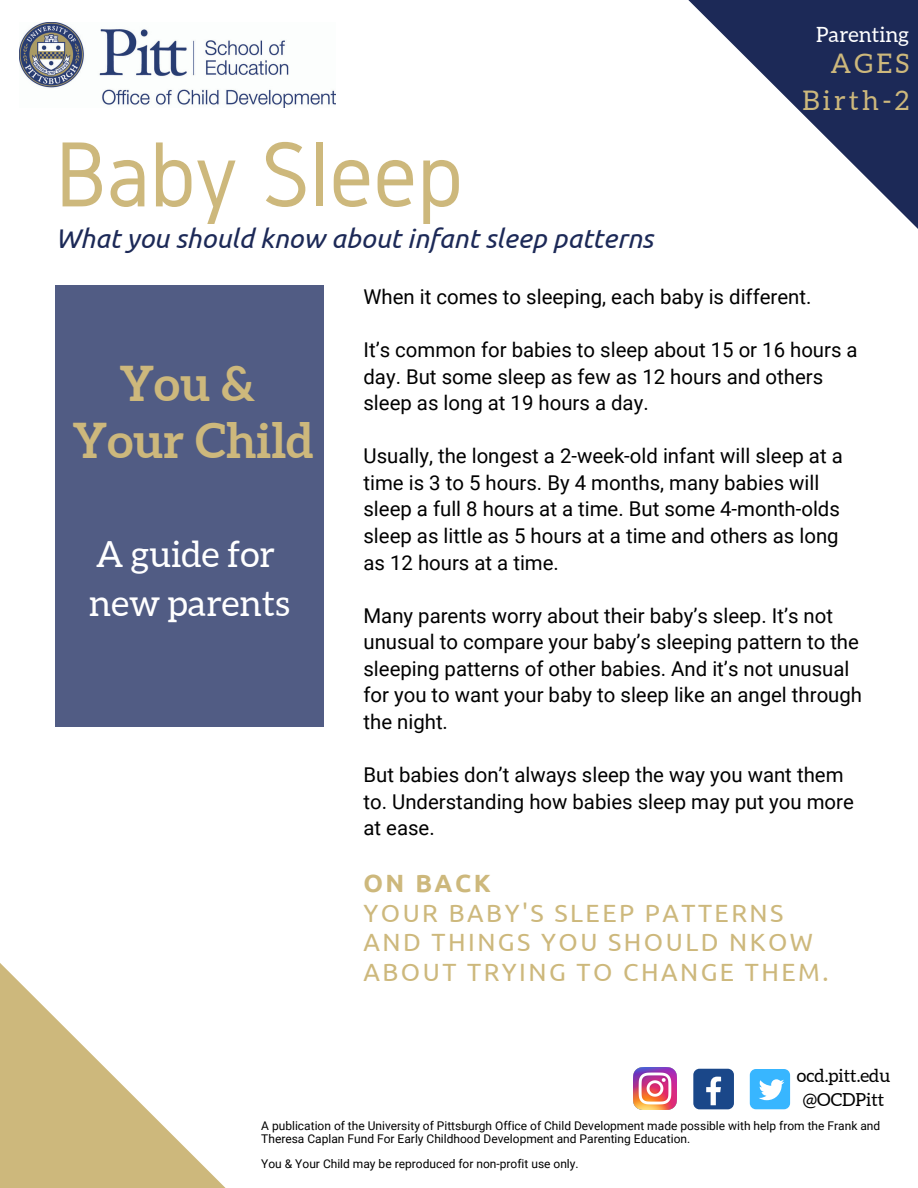
<style>
.page{position:relative;width:918px;height:1188px;background:#fff}
.page>*{position:absolute;margin:0;border:0;box-sizing:border-box;transform-origin:0 0}
.t1{font:96px "Gidole";color:#cdb87c}
.t2{font:700 48px/57.2px "Aleo";color:#cdb87c;text-align:center}
.t3{font:36px/49.5px "Aleo";color:#fff}
.t4{font:italic 27px "Ubuntu";color:#1c2957}
.t5{font:27px/37.2px "Aleo";letter-spacing:.125em;color:#cdb87c;text-align:right}
.t6{font:24.9px/29.7px "Ubuntu";letter-spacing:.1em;color:#cdb87c}
.t7{font:700 24.9px "Ubuntu";letter-spacing:.1em;color:#cdb87c}
.t8{font:21px "Aleo";color:#fff}
.t9{font:20.4px/26.5px "Roboto";color:#000}
.t10{font:18px/24.8px "Aleo";color:#000;text-align:center}
.t11{font:12px/12.8px "Roboto";color:#000}
</style>
<div class="page">
<svg style="left:688px;top:0;width:230px;height:229px"></svg>
<div style="left:55px;top:285px;width:268px;height:441px;background:#515c84"></div>
<img style="left:20px;top:22px;width:316px;height:86px">
<svg style="left:0;top:963px;width:226px;height:225px"></svg>
<div style="left:750px;top:1069px;width:40px;height:40px;background:#38b6ff;border-radius:6px"></div>
<svg style="left:759px;top:1079px;width:25px;height:21px"></svg>
<div style="left:693px;top:1069px;width:41px;height:40px;background:#1a4789;border-radius:6px"></div>
<svg style="left:706px;top:1077px;width:15px;height:28px"></svg>
<img style="left:634px;top:1067px;width:42px;height:43px">
<p class="t8" style="left:816px;top:22px;width:95px">Parenting</p>
<h1 class="t1" style="left:55px;top:122px;width:409px">Baby Sleep</h1>
<h3 class="t4" style="left:55px;top:223px;width:599px">What you should know about infant sleep patterns</h3>
<h3 class="t5" style="left:803px;top:45px;width:108px">AGES<br>Birth-2</h3>
<h2 class="t2" style="left:73px;top:355px;width:243px">You &amp;<br>Your Child</h2>
<h3 class="t3" style="left:89px;top:529px;width:202px">A guide for new parents</h3>
<p class="t9" style="left:363px;top:284px;width:449px">When it comes to sleeping, each baby is different.</p>
<p class="t9" style="left:363px;top:337px;width:496px">It’s common for babies to sleep about 15 or 16 hours a day. But some sleep as few as 12 hours and others sleep as long at 19 hours a day.</p>
<p class="t9" style="left:363px;top:443px;width:481px">Usually, the longest a 2-week-old infant will sleep at a time is 3 to 5 hours. By 4 months, many babies will sleep a full 8 hours at a time. But some 4-month-olds sleep as little as 5 hours at a time and others as long as 12 hours at a time.</p>
<p class="t9" style="left:363px;top:602px;width:500px">Many parents worry about their baby’s sleep. It’s not unusual to compare your baby’s sleeping pattern to the sleeping patterns of other babies. And it’s not unusual for you to want your baby to sleep like an angel through the night.</p>
<p class="t9" style="left:363px;top:762px;width:492px">But babies don’t always sleep the way you want them to. Understanding how babies sleep may put you more at ease.</p>
<p class="t7" style="left:363px;top:869px;width:129px">ON BACK</p>
<p class="t6" style="left:363px;top:897px;width:466px">YOUR BABY'S SLEEP PATTERNS<br>AND THINGS YOU SHOULD NKOW<br>ABOUT TRYING TO CHANGE THEM.</p>
<p class="t10" style="left:797px;top:1063px;width:95px">ocd.pitt.edu @OCDPitt</p>
<p class="t11" style="left:261px;top:1120px;width:621px">A publication of the University of Pittsburgh Office of Child Development made possible with help from the Frank and<br>Theresa Caplan Fund For Early Childhood Development and Parenting Education.</p>
<p class="t11" style="left:261px;top:1158px;width:319px">You &amp; Your Child may be reproduced for non-profit use only.</p>
</div>
